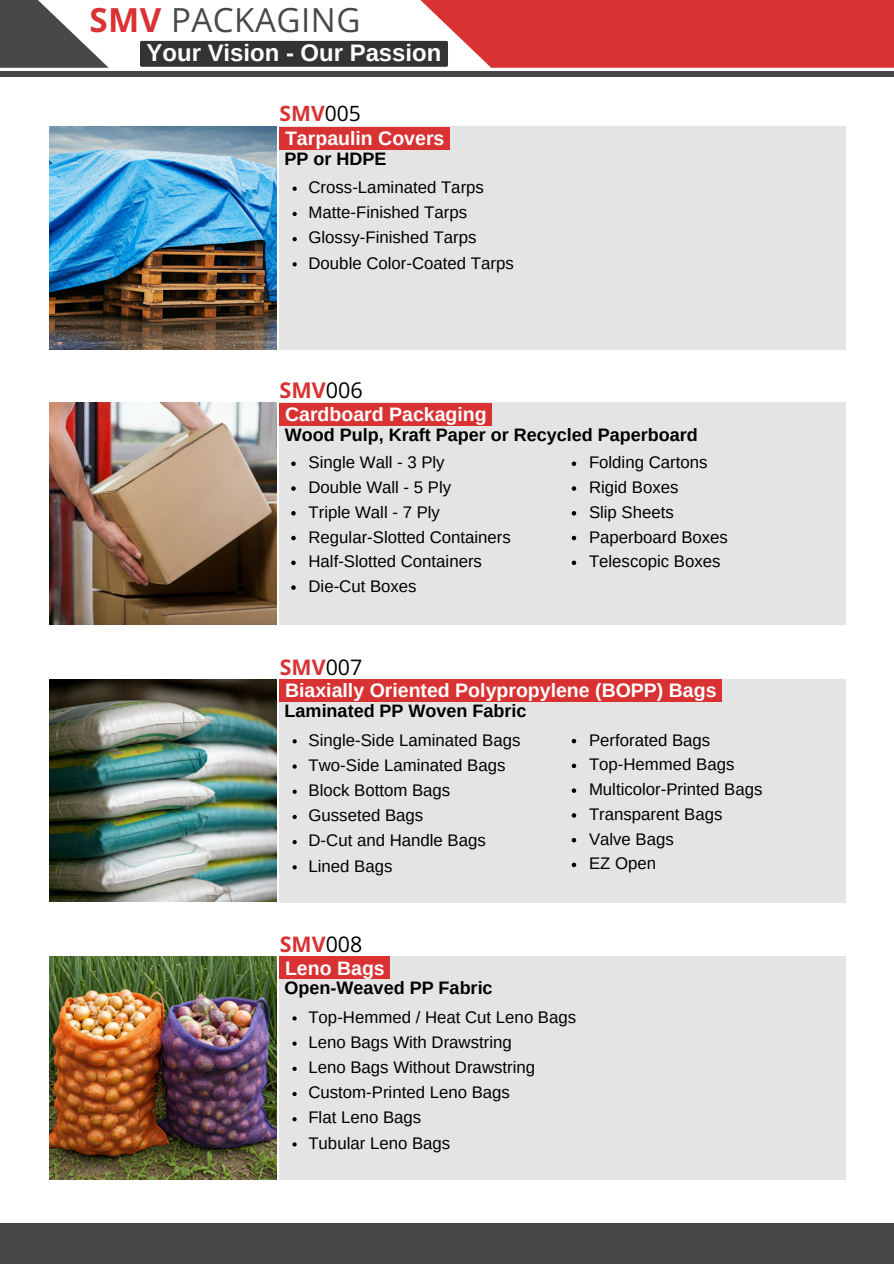
<style>
.page{position:relative;width:894px;height:1264px;background:#fff}
.page>*{position:absolute;margin:0;border:0;box-sizing:border-box;transform-origin:0 0}
.t1{font:33.15px "Open Sans";letter-spacing:.015em;color:#484946}
.t2{font:700 23.85px "Arimo";color:#fff}
.t3{font:700 21.6px "Open Sans";color:#d83233}
.t4{font:700 21.3px "Open Sans";color:#d83233}
.t5{font:700 21px "Open Sans";color:#d83233}
.t6{font:700 19.5px "Arimo";color:#fff}
.t7{font:700 18px "Arimo";color:#000}
.t8{font:16.8px "Arimo";color:#000}
.s1{font-weight:700;color:#d83233}
.s2{font-weight:400;color:#000}
</style>
<div class="page">
<div style="left:279px;top:956px;width:566px;height:223px;background:#e4e4e4"></div>
<div style="left:279px;top:679px;width:566px;height:223px;background:#e4e4e4"></div>
<div style="left:279px;top:402px;width:566px;height:223px;background:#e4e4e4"></div>
<div style="left:279px;top:127px;width:566px;height:223px;background:#e4e4e4"></div>
<svg style="left:0;top:0;width:109px;height:68px;fill:#484946"></svg>
<div style="left:140px;top:41px;width:193px;height:26px;background:#333"></div>
<svg style="left:333px;top:0;width:560px;height:68px;background:#d04f50"></svg>
<div style="left:0;top:71px;width:893px;height:6px;background:#484946"></div>
<img style="left:49px;top:127px;width:228px;height:222px">
<img style="left:49px;top:679px;width:228px;height:223px">
<img style="left:49px;top:956px;width:228px;height:222px">
<img style="left:49px;top:402px;width:228px;height:222px">
<div style="left:279px;top:127px;width:171px;height:22px;background:#d83233"></div>
<svg style="left:292px;top:187px;width:5px;height:4px"></svg>
<svg style="left:292px;top:212px;width:5px;height:4px"></svg>
<svg style="left:292px;top:237px;width:5px;height:4px"></svg>
<svg style="left:292px;top:262px;width:5px;height:4px"></svg>
<div style="left:279px;top:403px;width:213px;height:22px;background:#d83233"></div>
<svg style="left:291px;top:461px;width:4px;height:5px"></svg>
<svg style="left:291px;top:486px;width:4px;height:5px"></svg>
<svg style="left:291px;top:511px;width:4px;height:4px"></svg>
<svg style="left:291px;top:536px;width:4px;height:4px"></svg>
<svg style="left:291px;top:560px;width:4px;height:5px"></svg>
<svg style="left:291px;top:585px;width:4px;height:5px"></svg>
<div style="left:279px;top:679px;width:442px;height:23px;background:#d83233"></div>
<svg style="left:292px;top:739px;width:5px;height:4px"></svg>
<svg style="left:292px;top:764px;width:5px;height:4px"></svg>
<svg style="left:292px;top:789px;width:5px;height:4px"></svg>
<svg style="left:292px;top:814px;width:5px;height:5px"></svg>
<svg style="left:292px;top:840px;width:5px;height:4px"></svg>
<svg style="left:292px;top:865px;width:5px;height:4px"></svg>
<svg style="left:571px;top:739px;width:5px;height:4px"></svg>
<svg style="left:571px;top:763px;width:5px;height:5px"></svg>
<svg style="left:571px;top:788px;width:5px;height:5px"></svg>
<svg style="left:571px;top:813px;width:5px;height:4px"></svg>
<svg style="left:571px;top:838px;width:5px;height:4px"></svg>
<svg style="left:571px;top:862px;width:5px;height:5px"></svg>
<svg style="left:292px;top:1016px;width:4px;height:4px"></svg>
<svg style="left:292px;top:1041px;width:4px;height:4px"></svg>
<svg style="left:292px;top:1066px;width:4px;height:4px"></svg>
<svg style="left:292px;top:1091px;width:4px;height:5px"></svg>
<svg style="left:292px;top:1117px;width:4px;height:4px"></svg>
<svg style="left:292px;top:1142px;width:4px;height:4px"></svg>
<div style="left:279px;top:956px;width:111px;height:23px;background:#d83233"></div>
<svg style="left:571px;top:461px;width:5px;height:5px"></svg>
<svg style="left:571px;top:486px;width:5px;height:5px"></svg>
<svg style="left:571px;top:511px;width:5px;height:4px"></svg>
<svg style="left:571px;top:536px;width:5px;height:4px"></svg>
<svg style="left:571px;top:560px;width:5px;height:5px"></svg>
<div style="left:0;top:1223px;width:893px;height:40px;background:#484946"></div>
<h1 class="t1" style="left:89px;top:-3px;width:272px"><span class="s1">SMV</span> PACKAGING</h1>
<h3 class="t2" style="left:147px;top:40px;width:296px">Your Vision - Our Passion</h3>
<p class="t5" style="left:279px;top:98px;width:83px">SMV<span class="s2">005</span></p>
<h4 class="t6" style="left:285px;top:127px;width:161px">Tarpaulin Covers</h4>
<h5 class="t8" style="left:308px;top:178px;width:177px">Cross-Laminated Tarps</h5>
<p class="t8" style="left:308px;top:203px;width:160px">Matte-Finished Tarps</p>
<p class="t8" style="left:308px;top:228px;width:169px">Glossy-Finished Tarps</p>
<p class="t8" style="left:308px;top:253px;width:207px">Double Color-Coated Tarps</p>
<p class="t7" style="left:284px;top:148px;width:103px">PP or HDPE</p>
<p class="t3" style="left:279px;top:375px;width:85px">SMV<span class="s2">006</span></p>
<p class="t6" style="left:285px;top:403px;width:203px">Cardboard Packaging</p>
<p class="t8" style="left:308px;top:453px;width:138px">Single Wall - 3 Ply</p>
<h2 class="t8" style="left:308px;top:478px;width:144px">Double Wall - 5 Ply</h2>
<h5 class="t8" style="left:308px;top:502px;width:133px">Triple Wall - 7 Ply</h5>
<p class="t8" style="left:308px;top:527px;width:204px">Regular-Slotted Containers</p>
<p class="t8" style="left:308px;top:552px;width:175px">Half-Slotted Containers</p>
<p class="t8" style="left:308px;top:577px;width:110px">Die-Cut Boxes</p>
<p class="t7" style="left:285px;top:424px;width:414px">Wood Pulp, Kraft Paper or Recycled Paperboard</p>
<h4 class="t8" style="left:589px;top:453px;width:120px">Folding Cartons</h4>
<h5 class="t8" style="left:589px;top:478px;width:91px">Rigid Boxes</h5>
<p class="t8" style="left:589px;top:502px;width:86px">Slip Sheets</p>
<p class="t8" style="left:589px;top:527px;width:140px">Paperboard Boxes</p>
<p class="t8" style="left:589px;top:552px;width:133px">Telescopic Boxes</p>
<p class="t4" style="left:280px;top:651px;width:84px">SMV<span class="s2">007</span></p>
<p class="t6" style="left:285px;top:679px;width:433px">Biaxially Oriented Polypropylene (BOPP) Bags</p>
<p class="t7" style="left:284px;top:701px;width:243px">Laminated PP Woven Fabric</p>
<p class="t8" style="left:308px;top:730px;width:213px">Single-Side Laminated Bags</p>
<p class="t8" style="left:308px;top:755px;width:198px">Two-Side Laminated Bags</p>
<p class="t8" style="left:308px;top:780px;width:143px">Block Bottom Bags</p>
<p class="t8" style="left:308px;top:806px;width:116px">Gusseted Bags</p>
<p class="t8" style="left:308px;top:831px;width:179px">D-Cut and Handle Bags</p>
<h4 class="t8" style="left:308px;top:856px;width:85px">Lined Bags</h4>
<h5 class="t8" style="left:589px;top:730px;width:123px">Perforated Bags</h5>
<p class="t8" style="left:589px;top:755px;width:147px">Top-Hemmed Bags</p>
<p class="t8" style="left:589px;top:780px;width:175px">Multicolor-Printed Bags</p>
<p class="t8" style="left:589px;top:804px;width:135px">Transparent Bags</p>
<p class="t8" style="left:589px;top:829px;width:86px">Valve Bags</p>
<p class="t8" style="left:589px;top:854px;width:69px">EZ Open</p>
<p class="t4" style="left:280px;top:928px;width:84px">SMV<span class="s2">008</span></p>
<p class="t6" style="left:285px;top:956px;width:101px">Leno Bags</p>
<p class="t7" style="left:284px;top:978px;width:209px">Open-Weaved PP Fabric</p>
<p class="t8" style="left:308px;top:1007px;width:269px">Top-Hemmed / Heat Cut Leno Bags</p>
<p class="t8" style="left:308px;top:1032px;width:205px">Leno Bags With Drawstring</p>
<p class="t8" style="left:308px;top:1057px;width:228px">Leno Bags Without Drawstring</p>
<p class="t8" style="left:308px;top:1082px;width:203px">Custom-Printed Leno Bags</p>
<p class="t8" style="left:308px;top:1108px;width:114px">Flat Leno Bags</p>
<p class="t8" style="left:308px;top:1133px;width:143px">Tubular Leno Bags</p>
</div>
